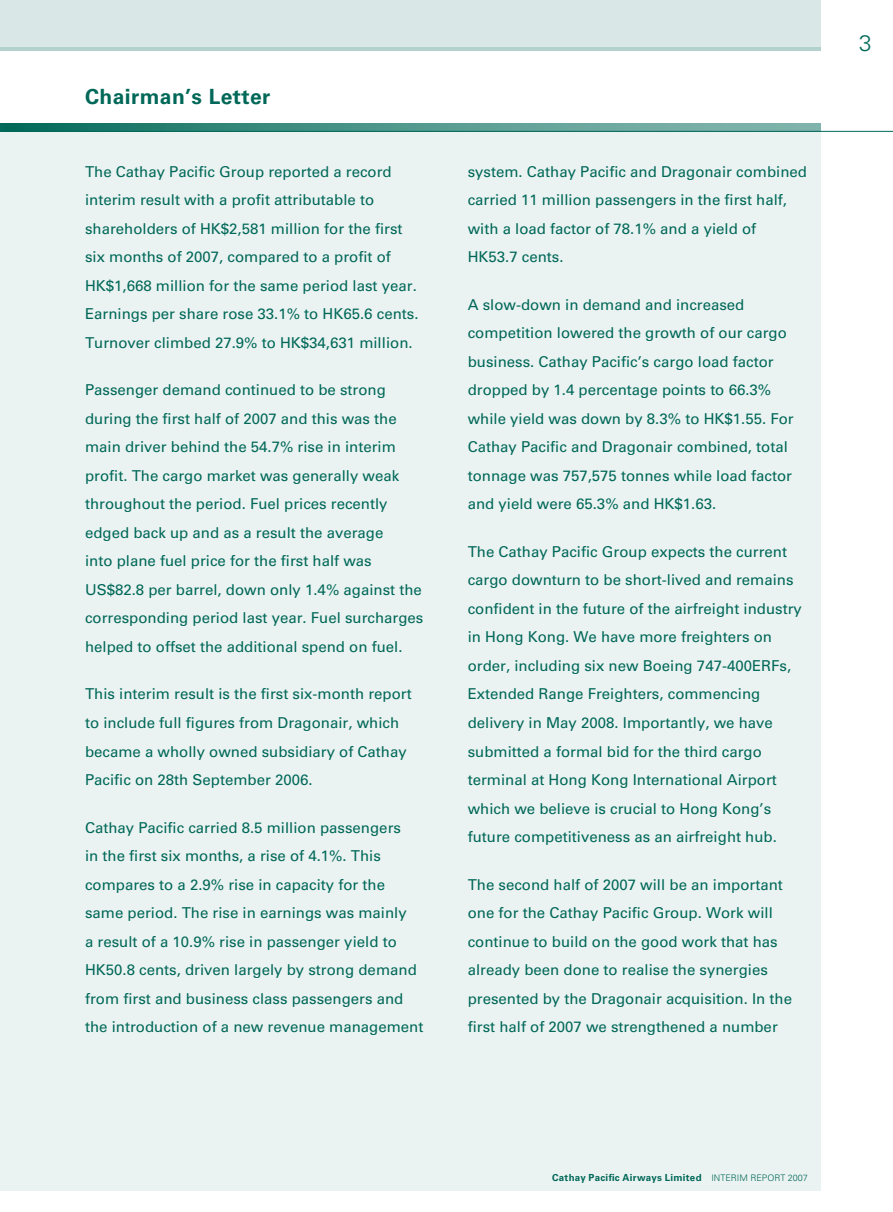
<style>
.page{position:relative;width:893px;height:1212px;background:#fff}
.page>*{position:absolute;margin:0;border:0;box-sizing:border-box;transform-origin:0 0}
.t1{font:700 21px "Univers";letter-spacing:.02em;color:#006858}
.t2{font:15px/28.5px "Univers";color:#006858}
.t3{font:700 9.75px "Univers";letter-spacing:.03em;color:#006858}
.s1{font-weight:300;font-size:9px}
</style>
<div class="page">
<svg style="left:0;top:123px;width:821px;height:8px;background:#4b9489"></svg>
<div style="left:0;top:0;width:821px;height:50px;background:#d9e8e6"></div>
<div style="left:0;top:132px;width:821px;height:1059px;background:#ebf3f2"></div>
<hr style="left:0;top:131px;width:893px;height:1px;background:#006858">
<hr style="left:0;top:47px;width:821px;height:3px;background:#b3d2cd">
<h1 class="t1" style="left:85px;top:84px;width:187px">Chairman’s Letter</h1>
<p class="t2" style="left:85px;top:157px;width:335px">The Cathay Pacific Group reported a record interim result with a profit attributable to shareholders of HK$2,581 million for the first six months of 2007, compared to a profit of HK$1,668 million for the same period last year.<br>Earnings per share rose 33.1% to HK65.6 cents.<br>Turnover climbed 27.9% to HK$34,631 million.</p>
<p class="t2" style="left:85px;top:376px;width:340px">Passenger demand continued to be strong during the first half of 2007 and this was the main driver behind the 54.7% rise in interim profit. The cargo market was generally weak throughout the period. Fuel prices recently edged back up and as a result the average<br>into plane fuel price for the first half was US$82.8 per barrel, down only 1.4% against the corresponding period last year. Fuel surcharges helped to offset the additional spend on fuel.</p>
<p class="t2" style="left:85px;top:680px;width:328px">This interim result is the first six-month report to include full figures from Dragonair, which became a wholly owned subsidiary of Cathay Pacific on 28th September 2006.</p>
<p class="t2" style="left:85px;top:813px;width:340px">Cathay Pacific carried 8.5 million passengers<br>in the first six months, a rise of 4.1%. This compares to a 2.9% rise in capacity for the same period. The rise in earnings was mainly<br>a result of a 10.9% rise in passenger yield to HK50.8 cents, driven largely by strong demand from first and business class passengers and the introduction of a new revenue management</p>
<p class="t2" style="left:468px;top:157px;width:341px">system. Cathay Pacific and Dragonair combined carried 11 million passengers in the first half, with a load factor of 78.1% and a yield of HK53.7 cents.</p>
<p class="t2" style="left:468px;top:290px;width:327px">A slow-down in demand and increased competition lowered the growth of our cargo business. Cathay Pacific’s cargo load factor dropped by 1.4 percentage points to 66.3% while yield was down by 8.3% to HK$1.55. For Cathay Pacific and Dragonair combined, total tonnage was 757,575 tonnes while load factor and yield were 65.3% and HK$1.63.</p>
<p class="t2" style="left:468px;top:537px;width:336px">The Cathay Pacific Group expects the current cargo downturn to be short-lived and remains confident in the future of the airfreight industry in Hong Kong. We have more freighters on order, including six new Boeing 747-400ERFs, Extended Range Freighters, commencing delivery in May 2008. Importantly, we have submitted a formal bid for the third cargo terminal at Hong Kong International Airport which we believe is crucial to Hong Kong’s future competitiveness as an airfreight hub.</p>
<p class="t2" style="left:468px;top:870px;width:326px">The second half of 2007 will be an important one for the Cathay Pacific Group. Work will continue to build on the good work that has already been done to realise the synergies presented by the Dragonair acquisition. In the first half of 2007 we strengthened a number</p>
<p class="t3" style="left:552px;top:1172px;width:257px">Cathay Pacific Airways Limited <span class="s1">INTERIM REPORT 2007</span></p>
</div>
